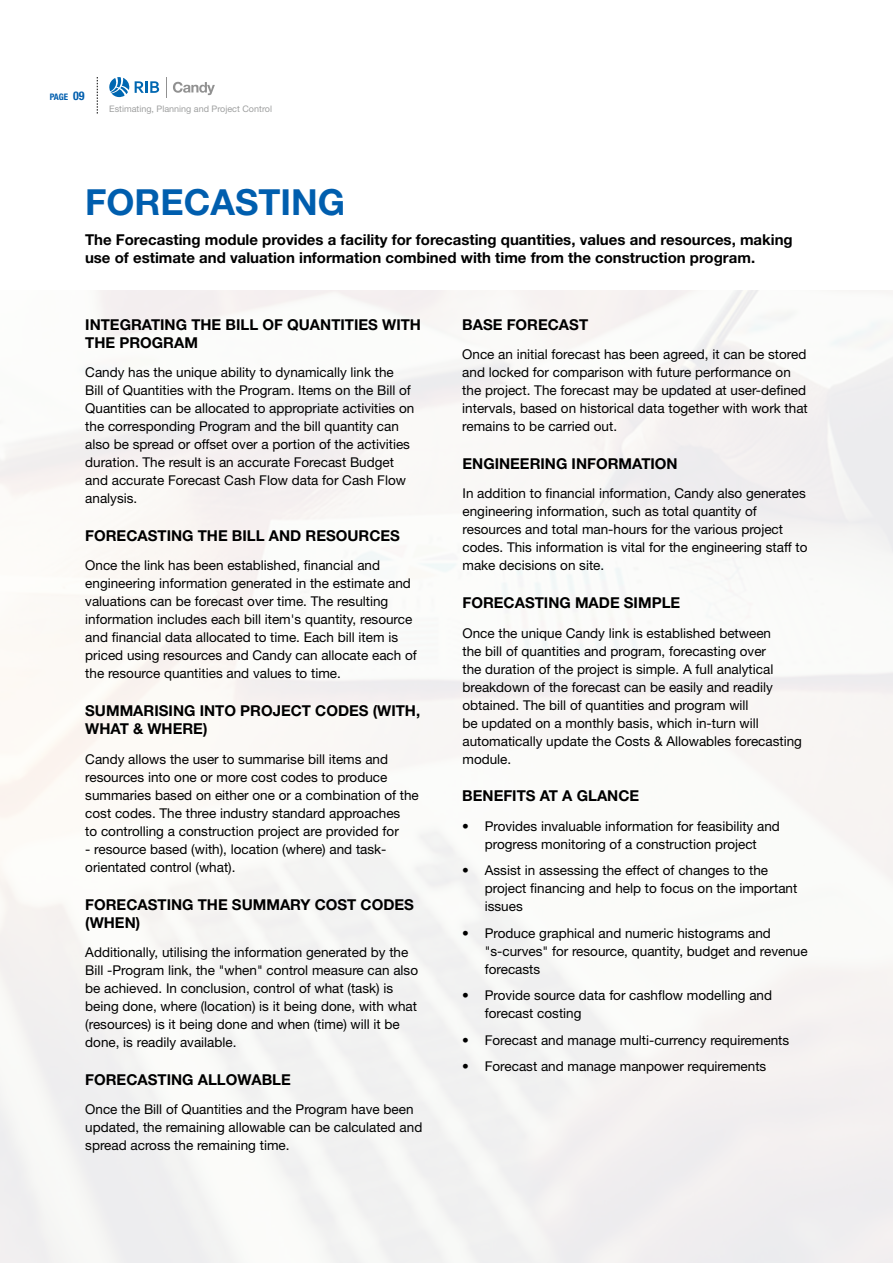
<style>
.page{position:relative;width:893px;height:1263px;background:#fff}
.page>*{position:absolute;margin:0;border:0;box-sizing:border-box;transform-origin:0 0}
.t1{font:700 36px "Helvetica Neue LT Pro";color:#005eae}
.t2{font:700 15px/18px "Helvetica Neue LT Pro";color:#000}
.t3{font:13.5px/18px "Helvetica Neue LT Pro";color:#000}
.t4{font:9px "Helvetica Neue LT Pro";color:#9fa0a0}
.t5{font:700 condensed 9px "Helvetica Neue LT Pro";color:#005eae}
.s1{font-size:12px}
</style>
<div class="page">
<svg style="left:109px;top:77px;width:50px;height:20px"></svg>
<svg style="left:166px;top:77px;width:1px;height:20px"></svg>
<svg style="left:173px;top:82px;width:42px;height:13px"></svg>
<svg style="left:97px;top:77px;width:1px;height:37px"></svg>
<p class="t5" style="left:50px;top:91px;width:36px">PAGE <span class="s1">09</span></p>
<p class="t4" style="left:109px;top:103px;width:164px">Estimating, Planning and Project Control</p>
<h1 class="t1" style="left:85px;top:180px;width:261px">FORECASTING</h1>
<p class="t2" style="left:85px;top:230px;width:709px">The Forecasting module provides a facility for forecasting quantities, values and resources, making use of estimate and valuation information combined with time from the construction program.</p>
<p class="t2" style="left:85px;top:315px;width:337px">INTEGRATING THE BILL OF QUANTITIES WITH<br>THE PROGRAM</p>
<p class="t3" style="left:85px;top:363px;width:331px">Candy has the unique ability to dynamically link the Bill of Quantities with the Program. Items on the Bill of Quantities can be allocated to appropriate activities on the corresponding Program and the bill quantity can also be spread or offset over a portion of the activities duration. The result is an accurate Forecast Budget and accurate Forecast Cash Flow data for Cash Flow analysis.</p>
<p class="t2" style="left:85px;top:526px;width:316px">FORECASTING THE BILL AND RESOURCES</p>
<p class="t3" style="left:85px;top:556px;width:333px">Once the link has been established, financial and engineering information generated in the estimate and valuations can be forecast over time. The resulting information includes each bill item's quantity, resource and financial data allocated to time. Each bill item is priced using resources and Candy can allocate each of the resource quantities and values to time.</p>
<p class="t2" style="left:85px;top:702px;width:336px">SUMMARISING INTO PROJECT CODES (WITH,<br>WHAT &amp; WHERE)</p>
<p class="t3" style="left:85px;top:750px;width:335px">Candy allows the user to summarise bill items and resources into one or more cost codes to produce summaries based on either one or a combination of the cost codes. The three industry standard approaches<br>to controlling a construction project are provided for</p>
<p class="t3" style="left:85px;top:840px;width:303px">- resource based (with), location (where) and task&shy;orientated control (what).</p>
<p class="t2" style="left:85px;top:895px;width:330px">FORECASTING THE SUMMARY COST CODES (WHEN)</p>
<p class="t3" style="left:85px;top:943px;width:334px">Additionally, utilising the information generated by the Bill -Program link, the "when" control measure can also be achieved. In conclusion, control of what (task) is being done, where (location) is it being done, with what (resources) is it being done and when (time) will it be done, is readily available.</p>
<p class="t2" style="left:85px;top:1070px;width:207px">FORECASTING ALLOWABLE</p>
<p class="t3" style="left:85px;top:1100px;width:339px">Once the Bill of Quantities and the Program have been updated, the remaining allowable can be calculated and spread across the remaining time.</p>
<p class="t2" style="left:462px;top:315px;width:127px">BASE FORECAST</p>
<p class="t3" style="left:462px;top:345px;width:347px">Once an initial forecast has been agreed, it can be stored and locked for comparison with future performance on the project. The forecast may be updated at user-defined intervals, based on historical data together with work that remains to be carried out.</p>
<p class="t2" style="left:462px;top:454px;width:217px">ENGINEERING INFORMATION</p>
<p class="t3" style="left:462px;top:484px;width:347px">In addition to financial information, Candy also generates engineering information, such as total quantity of resources and total man-hours for the various project codes. This information is vital for the engineering staff to make decisions on site.</p>
<p class="t2" style="left:462px;top:593px;width:219px">FORECASTING MADE SIMPLE</p>
<p class="t3" style="left:462px;top:623px;width:341px">Once the unique Candy link is established between<br>the bill of quantities and program, forecasting over<br>the duration of the project is simple. A full analytical breakdown of the forecast can be easily and readily obtained. The bill of quantities and program will<br>be updated on a monthly basis, which in-turn will automatically update the Costs &amp; Allowables forecasting module.</p>
<p class="t2" style="left:462px;top:787px;width:178px">BENEFITS AT A GLANCE</p>
<p class="t3" style="left:462px;top:817px;width:319px;text-align:center">• Provides invaluable information for feasibility and progress monitoring of a construction project</p>
<p class="t3" style="left:485px;top:861px;width:314px;text-indent:-23px">• Assist in assessing the effect of changes to the project financing and help to focus on the important issues</p>
<p class="t3" style="left:485px;top:924px;width:324px;text-indent:-23px">• Produce graphical and numeric histograms and "s-curves" for resource, quantity, budget and revenue forecasts</p>
<p class="t3" style="left:485px;top:986px;width:289px;text-indent:-23px">• Provide source data for cashflow modelling and forecast costing</p>
<p class="t3" style="left:462px;top:1031px;width:328px">• Forecast and manage multi-currency requirements</p>
<p class="t3" style="left:462px;top:1057px;width:306px">• Forecast and manage manpower requirements</p>
</div>
